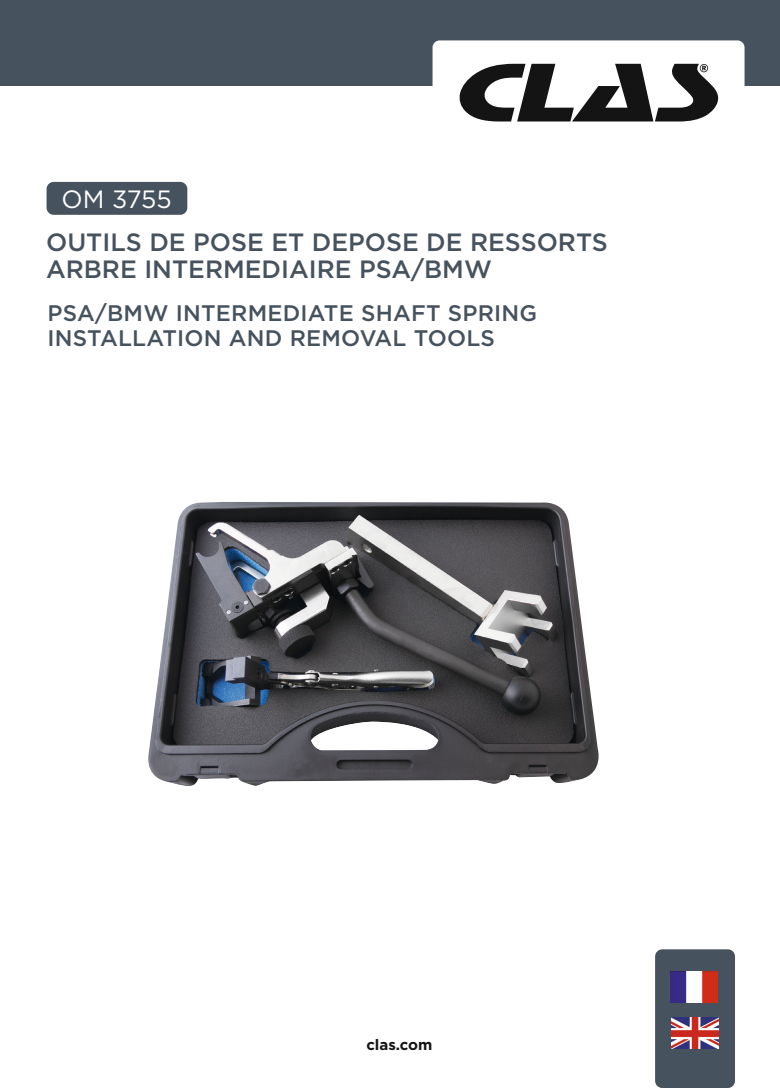
<style>
.page{position:relative;width:780px;height:1088px;background:#fff}
.page>*{position:absolute;margin:0;border:0;box-sizing:border-box;transform-origin:0 0}
.t1{font:500 25px/27.5px "Gotham";color:#47525f}
.t2{font:25px "Gotham";letter-spacing:-.01em;color:#fff}
.t3{font:500 22.5px/25px "Gotham";letter-spacing:.01em;color:#47525f}
.t4{font:700 15px "Gotham";color:#131413}
</style>
<div class="page">
<div style="left:655px;top:949px;width:80px;height:139px;background:#47525f;border-radius:7px"></div>
<div style="left:0;top:0;width:780px;height:86px;background:#47525f"></div>
<img style="left:670px;top:971px;width:47px;height:31px">
<img style="left:671px;top:1018px;width:47px;height:31px">
<img style="left:148px;top:502px;width:451px;height:284px">
<div style="left:47px;top:182px;width:140px;height:33px;background:#47525f;border-radius:7px"></div>
<div style="left:432px;top:40px;width:312px;height:59px;background:#fff;border-radius:7px"></div>
<svg style="left:459px;top:64px;width:259px;height:57px"></svg>
<p class="t2" style="left:62px;top:183px;width:112px">OM 3755</p>
<p class="t1" style="left:46px;top:228px;width:563px">OUTILS DE POSE ET DEPOSE DE RESSORTS<br>ARBRE INTERMEDIAIRE PSA/BMW</p>
<p class="t3" style="left:48px;top:300px;width:491px">PSA/BMW INTERMEDIATE SHAFT SPRING<br>INSTALLATION AND REMOVAL TOOLS</p>
<p class="t4" style="left:366px;top:1035px;width:68px">clas.com</p>
</div>
